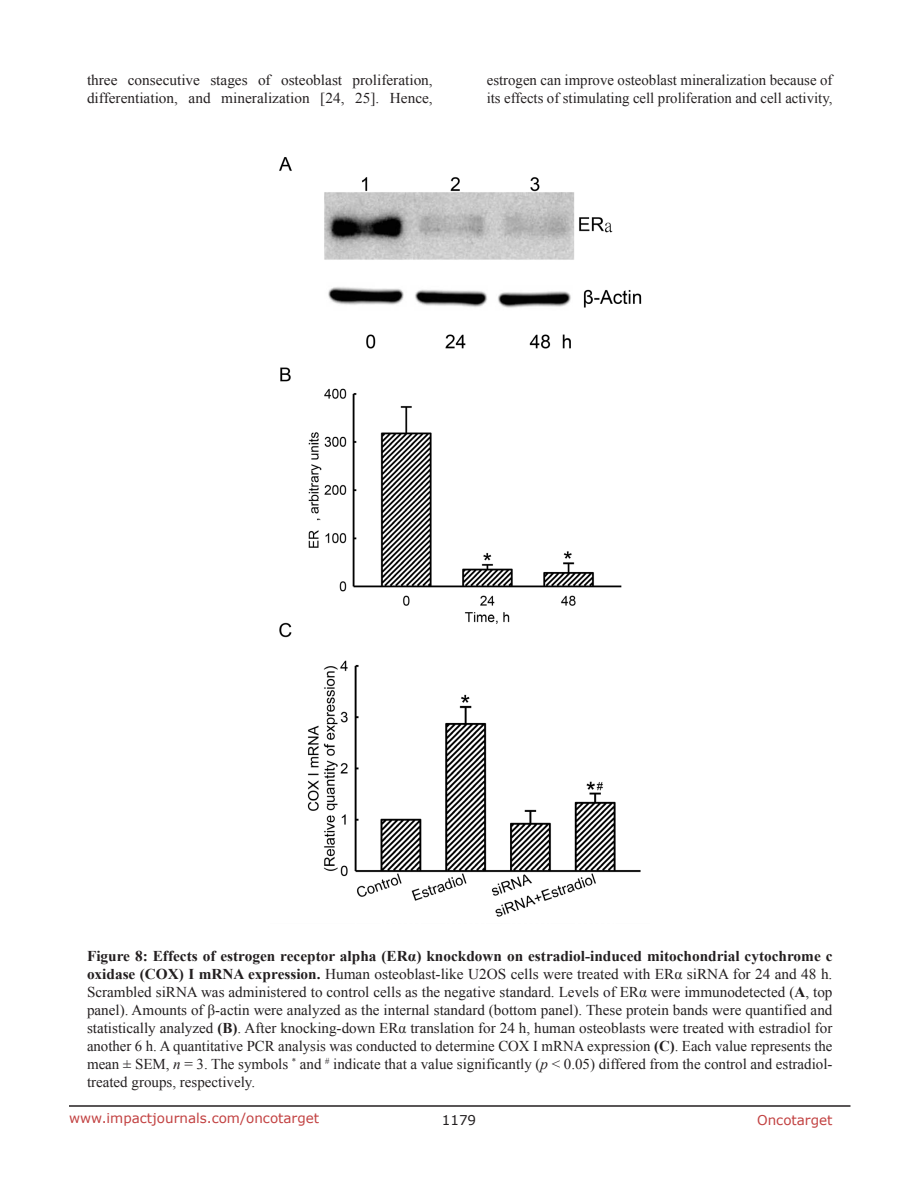
<style>
.page{position:relative;width:918px;height:1188px;background:#fff}
.page>*{position:absolute;margin:0;border:0;box-sizing:border-box;transform-origin:0 0}
.BodyText{font:15px/18px "Times New Roman";color:#231f20}
.t1{font:13.5px "Verdana";color:#c24141}
.t2{font:13.5px "Verdana";color:#231f20}
.s1{font-weight:700}
.s2{font-style:italic}
</style>
<div class="page">
<hr style="left:69px;top:1105px;width:781px;height:2px;background:#231f20">
<img style="left:279px;top:157px;width:363px;height:760px">
<p class="BodyText" style="left:87px;top:71px;width:347px">three consecutive stages of osteoblast proliferation, differentiation, and mineralization [24, 25]. Hence,</p>
<p class="BodyText" style="left:487px;top:71px;width:347px">estrogen can improve osteoblast mineralization because of its effects of stimulating cell proliferation and cell activity,</p>
<p class="BodyText" style="left:87px;top:947px;width:747px;text-align:justify"><span class="s1">Figure 8: Effects of estrogen receptor alpha (ERα) knockdown on estradiol-induced mitochondrial cytochrome c oxidase (COX) I mRNA expression.</span> Human osteoblast-like U2OS cells were treated with ERα siRNA for 24 and 48 h.<br>Scrambled siRNA was administered to control cells as the negative standard. Levels of ERα were immunodetected (<span class="s1">A</span>, top panel). Amounts of β-actin were analyzed as the internal standard (bottom panel). These protein bands were quantified and statistically analyzed <span class="s1">(B)</span>. After knocking-down ERα translation for 24 h, human osteoblasts were treated with estradiol for another 6 h. A quantitative PCR analysis was conducted to determine COX I mRNA expression <span class="s1">(C)</span>. Each value represents the mean ± SEM, <span class="s2">n</span> = 3. The symbols <sup>*</sup> and <sup>#</sup> indicate that a value significantly (<span class="s2">p</span> &lt; 0.05) differed from the control and estradiol&shy;treated groups, respectively.</p>
<p class="t1" style="left:69px;top:1109px;width:252px">www.impactjournals.com/oncotarget</p>
<p class="t2" style="left:442px;top:1111px;width:36px">1179</p>
<p class="t1" style="left:757px;top:1111px;width:77px">Oncotarget</p>
</div>
